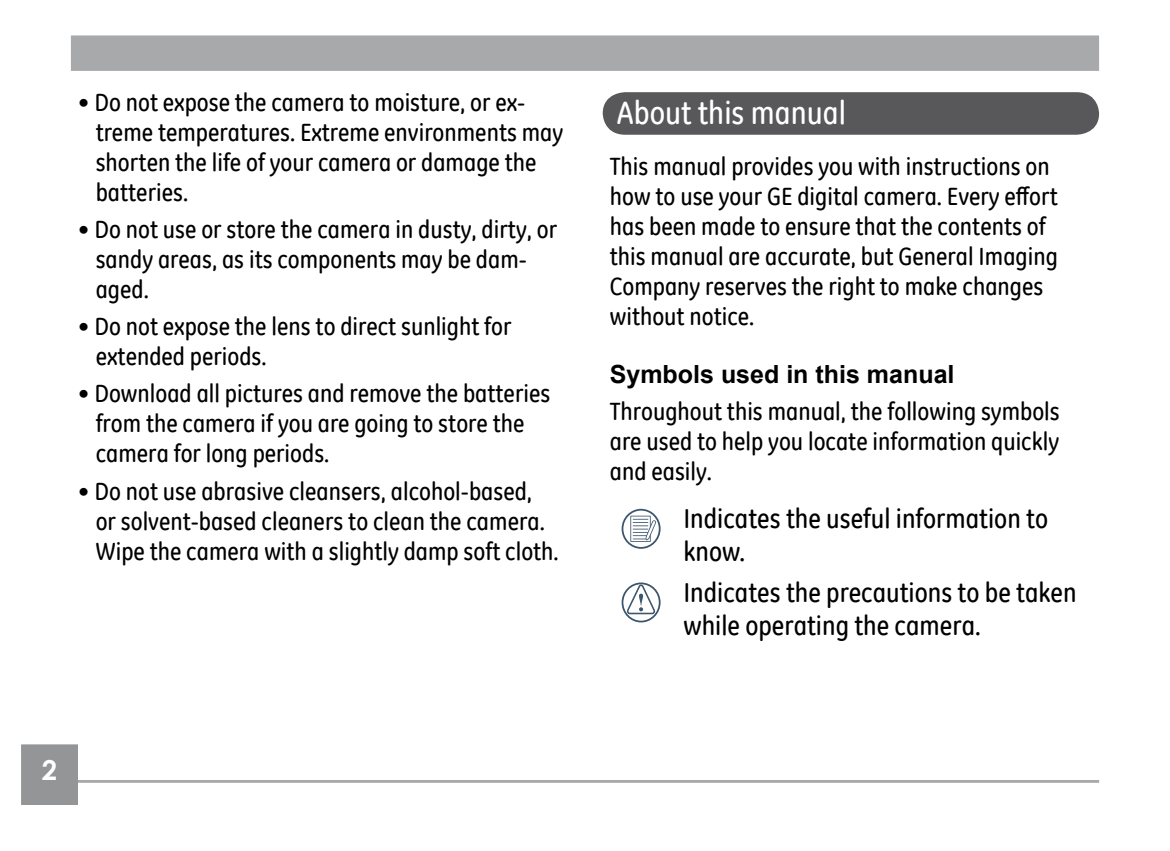
<style>
.page{position:relative;width:1170px;height:851px;background:#fff}
.page>*{position:absolute;margin:0;border:0;box-sizing:border-box;transform-origin:0 0}
.t1{font:condensed 32.5px "GE Inspira Pitch";color:#fff}
.t2{font:condensed 27.5px/33px "GE Inspira Pitch";color:#000}
.t3{font:condensed 25px/30px "GE Inspira Pitch";color:#000}
.t4{font:700 25px "Arial";color:#000}
</style>
<div class="page">
<div style="left:602px;top:92px;width:498px;height:43px;background:#58585b"></div>
<div style="left:72px;top:37px;width:1025px;height:33px;background:#a7a9ab"></div>
<div style="left:71px;top:35px;width:1027px;height:36px;border:2px solid #a7a9ab"></div>
<hr style="left:78px;top:780px;width:1020px;height:2px;background:#a7a9ab">
<div style="left:23px;top:745px;width:54px;height:58px;background:#939597"></div>
<div style="left:21px;top:744px;width:57px;height:60px;border:2px solid #939597"></div>
<svg style="left:621px;top:508px;width:39px;height:40px"></svg>
<svg style="left:621px;top:582px;width:39px;height:40px"></svg>
<p class="t3" style="left:96px;top:87px;width:469px;text-indent:-18px">• Do not expose the camera to moisture, or ex&shy;treme temperatures. Extreme environments may shorten the life of your camera or damage the batteries.</p>
<p class="t3" style="left:96px;top:214px;width:463px;text-indent:-18px">• Do not use or store the camera in dusty, dirty, or sandy areas, as its components may be dam&shy;aged.</p>
<p class="t3" style="left:96px;top:311px;width:417px;text-indent:-18px">• Do not expose the lens to direct sunlight for extended periods.</p>
<p class="t3" style="left:96px;top:378px;width:456px;text-indent:-18px">• Download all pictures and remove the batteries from the camera if you are going to store the camera for long periods.</p>
<p class="t3" style="left:96px;top:475px;width:464px;text-indent:-18px">• Do not use abrasive cleansers, alcohol-based, or solvent-based cleaners to clean the camera.<br>Wipe the camera with a slightly damp soft cloth.</p>
<h1 class="t1" style="left:617px;top:93px;width:230px">About this manual</h1>
<p class="t3" style="left:609px;top:151px;width:449px">This manual provides you with instructions on how to use your GE digital camera. Every effort has been made to ensure that the contents of this manual are accurate, but General Imaging Company reserves the right to make changes without notice.</p>
<p class="t4" style="left:609px;top:358px;width:346px">Symbols used in this manual</p>
<p class="t3" style="left:609px;top:396px;width:451px;text-align:justify">Throughout this manual, the following symbols are used to help you locate information quickly and easily.</p>
<p class="t2" style="left:683px;top:501px;width:366px">Indicates the useful information to know.</p>
<p class="t2" style="left:683px;top:575px;width:395px">Indicates the precautions to be taken while operating the camera.</p>
</div>
